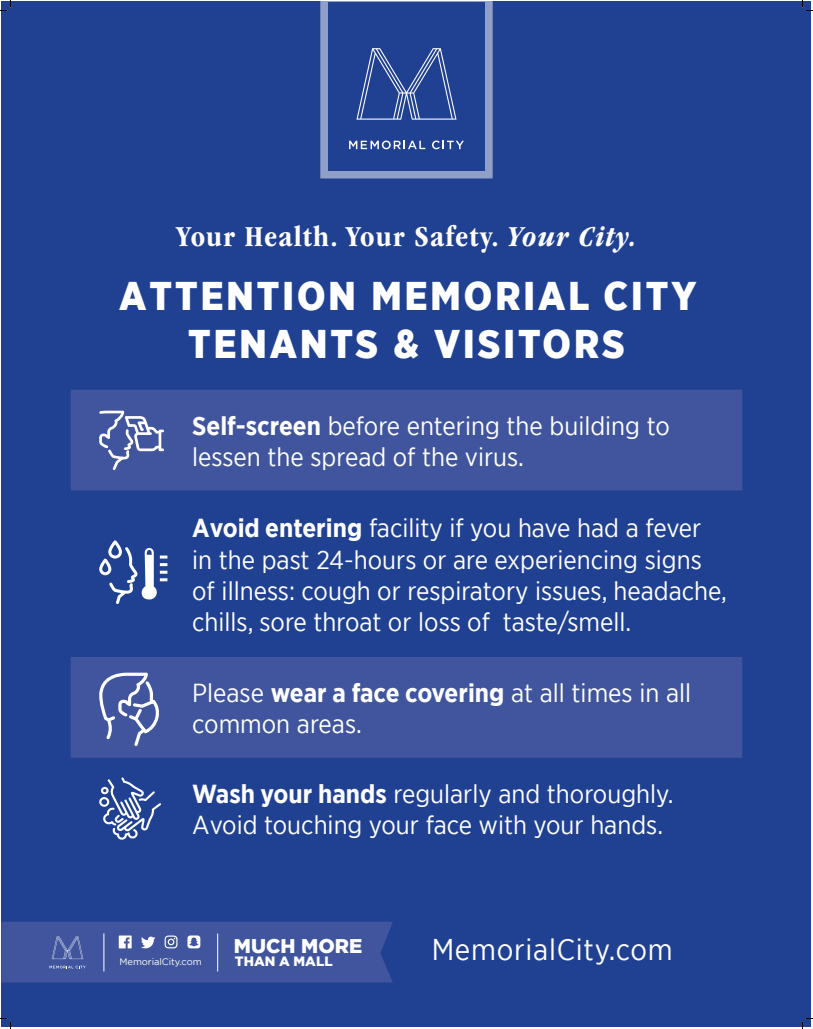
<style>
.page{position:relative;width:813px;height:1029px;background:#fff}
.page>*{position:absolute;margin:0;border:0;box-sizing:border-box;transform-origin:0 0}
.t1{font:900 40px/48px "Gotham Narrow";letter-spacing:.075em;color:#fff;text-align:center}
.t2{font:700 condensed 30px "ITC Garamond Std";letter-spacing:.04em;color:#fff}
.t3{font:30px "Gotham Narrow";letter-spacing:.025em;color:#fff}
.t4{font:26px/31.2px "Gotham Narrow";color:#fff}
.t5{font:900 19.8px "Gotham";color:#fff}
.t6{font:900 13.5px "Gotham";color:#fff}
.t7{font:9.4px "Gotham";letter-spacing:-.01em;color:#fff}
.s1{font-style:italic}
.s2{font-weight:700}
</style>
<div class="page">
<div style="left:2px;top:2px;width:809px;height:1025px;background:#204192"></div>
<svg style="left:320px;top:2px;width:173px;height:176px"></svg>
<svg style="left:71px;top:390px;width:671px;height:368px;fill:#40559d"></svg>
<svg style="left:99px;top:777px;width:62px;height:63px"></svg>
<svg style="left:99px;top:411px;width:65px;height:59px;background:#6879b1"></svg>
<svg style="left:99px;top:540px;width:68px;height:64px"></svg>
<svg style="left:99px;top:673px;width:61px;height:73px;background:#6879b1"></svg>
<svg style="left:1px;top:922px;width:392px;height:61px;background:#44589f"></svg>
<svg style="left:0;top:0;width:11px;height:11px"></svg>
<svg style="left:0;top:1018px;width:11px;height:11px"></svg>
<svg style="left:802px;top:0;width:11px;height:11px"></svg>
<svg style="left:802px;top:1018px;width:11px;height:11px"></svg>
<p class="t2" style="left:176px;top:219px;width:462px">Your Health. Your Safety. <span class="s1">Your City.</span></p>
<p class="t1" style="left:119px;top:271px;width:579px">ATTENTION MEMORIAL CITY<br>TENANTS &amp; VISITORS</p>
<p class="t4" style="left:192px;top:410px;width:479px"><span class="s2">Self-screen</span> before entering the building to lessen the spread of the virus.</p>
<p class="t4" style="left:192px;top:512px;width:536px"><span class="s2">Avoid entering</span> facility if you have had a fever in the past 24-hours or are experiencing signs of illness: cough or respiratory issues, headache, chills, sore throat or loss of taste/smell.</p>
<p class="t4" style="left:192px;top:677px;width:501px">Please <span class="s2">wear a face covering</span> at all times in all common areas.</p>
<p class="t4" style="left:192px;top:778px;width:483px"><span class="s2">Wash your hands</span> regularly and thoroughly.<br>Avoid touching your face with your hands.</p>
<p class="t7" style="left:120px;top:955px;width:84px">MemorialCity.com</p>
<p class="t5" style="left:234px;top:932px;width:130px">MUCH MORE</p>
<p class="t6" style="left:235px;top:952px;width:99px">THAN A MALL</p>
<p class="t3" style="left:432px;top:931px;width:242px">MemorialCity.com</p>
</div>
